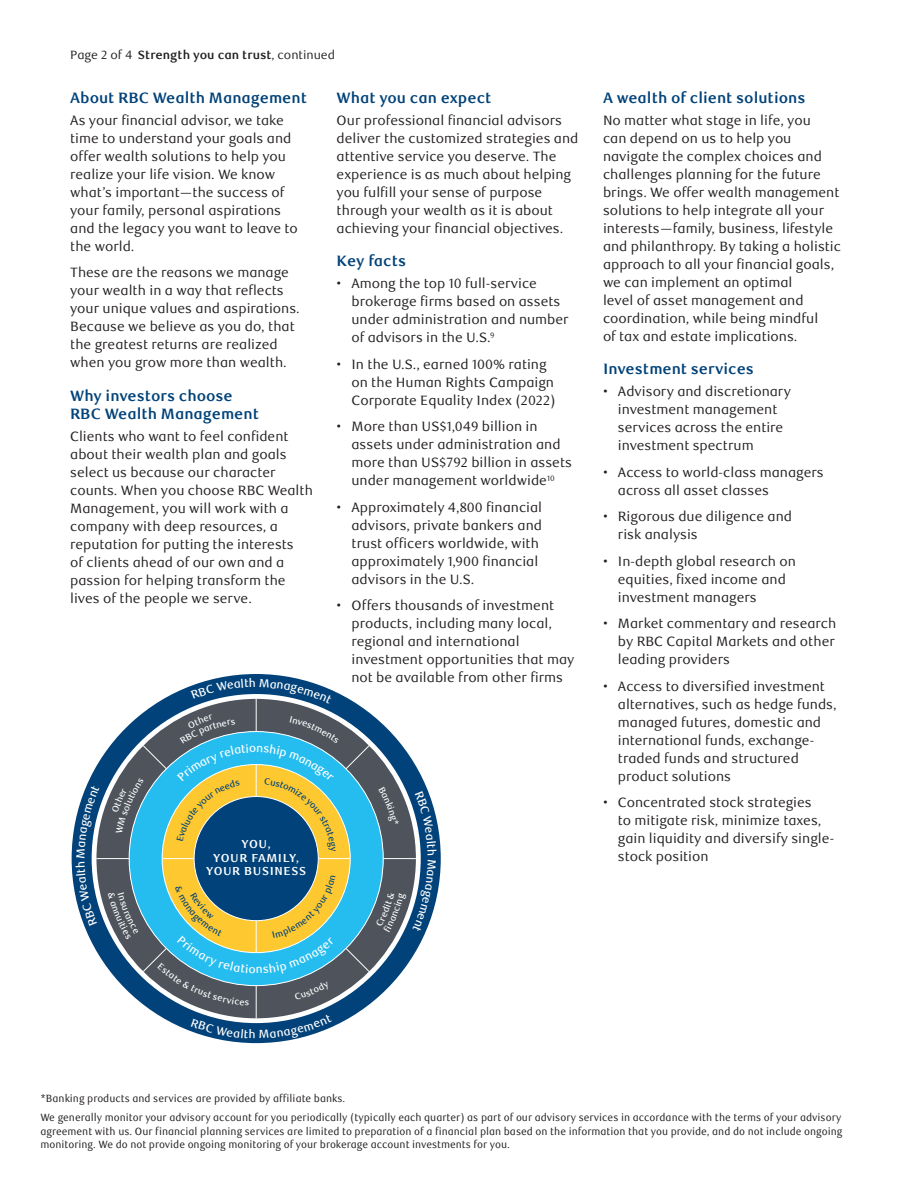
<style>
.page{position:relative;width:918px;height:1188px;background:#fff}
.page>*{position:absolute;margin:0;border:0;box-sizing:border-box;transform-origin:0 0}
.Factsheet_Subtitle_1{font:700 15px/18px "RBC Text";color:#004279}
.Factsheet_Body_Copy{font:13.5px/18px "RBC Text";color:#231f20}
.t1{font:700 12px "RBC Text";color:#231f20}
.t2{font:700 11.55px/14px "RBC Text";letter-spacing:.05em;color:#fff;text-align:center}
.Factsheet_Legal_Text{font:10.5px/13.5px "RBC Text Cond";color:#231f20;text-align:justify}
.s1{font-weight:400}
</style>
<div class="page">
<svg style="left:96px;top:699px;width:320px;height:319px"></svg>
<hr style="left:256px;top:699px;width:1px;height:319px;background:#fff">
<hr style="left:96px;top:858px;width:320px;height:1px;background:#fff">
<svg style="left:370px;top:731px;width:14px;height:255px;background:#477a94"></svg>
<svg style="left:191px;top:678px;width:141px;height:26px"></svg>
<svg style="left:376px;top:786px;width:61px;height:146px;background:#4b6981"></svg>
<svg style="left:190px;top:1014px;width:142px;height:24px"></svg>
<svg style="left:75px;top:785px;width:25px;height:142px"></svg>
<svg style="left:108px;top:715px;width:262px;height:291px;background:#608f8c"></svg>
<p class="t1" style="left:70px;top:47px;width:266px"><span class="s1">Page 2 of 4</span> Strength you can trust<span class="s1">, continued</span></p>
<p class="Factsheet_Subtitle_1" style="left:70px;top:89px;width:238px">About RBC Wealth Management</p>
<p class="Factsheet_Body_Copy" style="left:70px;top:112px;width:229px">As your financial advisor, we take time to understand your goals and offer wealth solutions to help you realize your life vision. We know what’s important—the success of your family, personal aspirations and the legacy you want to leave to the world.</p>
<p class="Factsheet_Body_Copy" style="left:70px;top:264px;width:231px">These are the reasons we manage your wealth in a way that reflects your unique values and aspirations.<br>Because we believe as you do, that the greatest returns are realized when you grow more than wealth.</p>
<p class="Factsheet_Subtitle_1" style="left:70px;top:387px;width:190px">Why investors choose<br>RBC Wealth Management</p>
<p class="Factsheet_Body_Copy" style="left:70px;top:428px;width:244px">Clients who want to feel confident about their wealth plan and goals select us because our character counts. When you choose RBC Wealth<br>Management, you will work with a company with deep resources, a reputation for putting the interests<br>of clients ahead of our own and a passion for helping transform the lives of the people we serve.</p>
<p class="Factsheet_Subtitle_1" style="left:337px;top:89px;width:156px">What you can expect</p>
<p class="Factsheet_Body_Copy" style="left:337px;top:112px;width:243px">Our professional financial advisors deliver the customized strategies and attentive service you deserve. The experience is as much about helping you fulfill your sense of purpose through your wealth as it is about achieving your financial objectives.</p>
<p class="Factsheet_Subtitle_1" style="left:337px;top:252px;width:71px">Key facts</p>
<p class="Factsheet_Body_Copy" style="left:351px;top:275px;width:219px;text-indent:-15px">• Among the top 10 full-service brokerage firms based on assets under administration and number of advisors in the U.S.<sup>9</sup></p>
<p class="Factsheet_Body_Copy" style="left:351px;top:356px;width:206px;text-indent:-15px">• In the U.S., earned 100% rating on the Human Rights Campaign<br>Corporate Equality Index (2022)</p>
<p class="Factsheet_Body_Copy" style="left:351px;top:418px;width:222px;text-indent:-15px">• More than US$1,049 billion in assets under administration and more than US$792 billion in assets under management worldwide<sup>10</sup></p>
<p class="Factsheet_Body_Copy" style="left:351px;top:499px;width:192px;text-indent:-15px">• Approximately 4,800 financial advisors, private bankers and trust officers worldwide, with approximately 1,900 financial advisors in the U.S.</p>
<p class="Factsheet_Body_Copy" style="left:351px;top:597px;width:224px;text-indent:-15px">• Offers thousands of investment products, including many local, regional and international investment opportunities that may not be available from other firms</p>
<p class="t2" style="left:206px;top:837px;width:102px">YOU,<br>YOUR FAMILY,<br>YOUR BUSINESS</p>
<p class="Factsheet_Subtitle_1" style="left:603px;top:89px;width:204px">A wealth of client solutions</p>
<p class="Factsheet_Body_Copy" style="left:603px;top:112px;width:240px">No matter what stage in life, you<br>can depend on us to help you navigate the complex choices and challenges planning for the future brings. We offer wealth management solutions to help integrate all your interests—family, business, lifestyle and philanthropy. By taking a holistic approach to all your financial goals, we can implement an optimal<br>level of asset management and coordination, while being mindful<br>of tax and estate implications.</p>
<p class="Factsheet_Subtitle_1" style="left:603px;top:360px;width:152px">Investment services</p>
<p class="Factsheet_Body_Copy" style="left:618px;top:383px;width:175px;text-indent:-15px">• Advisory and discretionary investment management services across the entire investment spectrum</p>
<p class="Factsheet_Body_Copy" style="left:618px;top:464px;width:207px;text-indent:-15px">• Access to world-class managers across all asset classes</p>
<p class="Factsheet_Body_Copy" style="left:618px;top:508px;width:176px;text-indent:-15px">• Rigorous due diligence and risk analysis</p>
<p class="Factsheet_Body_Copy" style="left:618px;top:553px;width:180px;text-indent:-15px">• In-depth global research on equities, fixed income and investment managers</p>
<p class="Factsheet_Body_Copy" style="left:618px;top:615px;width:220px;text-align:justify;text-indent:-15px">• Market commentary and research by RBC Capital Markets and other leading providers</p>
<p class="Factsheet_Body_Copy" style="left:618px;top:678px;width:220px;text-indent:-15px">• Access to diversified investment alternatives, such as hedge funds, managed futures, domestic and international funds, exchange&shy;traded funds and structured product solutions</p>
<p class="Factsheet_Body_Copy" style="left:618px;top:794px;width:218px;text-indent:-15px">• Concentrated stock strategies<br>to mitigate risk, minimize taxes, gain liquidity and diversify single&shy;stock position</p>
<p class="Factsheet_Legal_Text" style="left:40px;top:1092px;width:306px">*Banking products and services are provided by affiliate banks.</p>
<p class="Factsheet_Legal_Text" style="left:40px;top:1111px;width:803px">We generally monitor your advisory account for you periodically (typically each quarter) as part of our advisory services in accordance with the terms of your advisory agreement with us. Our financial planning services are limited to preparation of a financial plan based on the information that you provide, and do not include ongoing monitoring. We do not provide ongoing monitoring of your brokerage account investments for you.</p>
</div>
